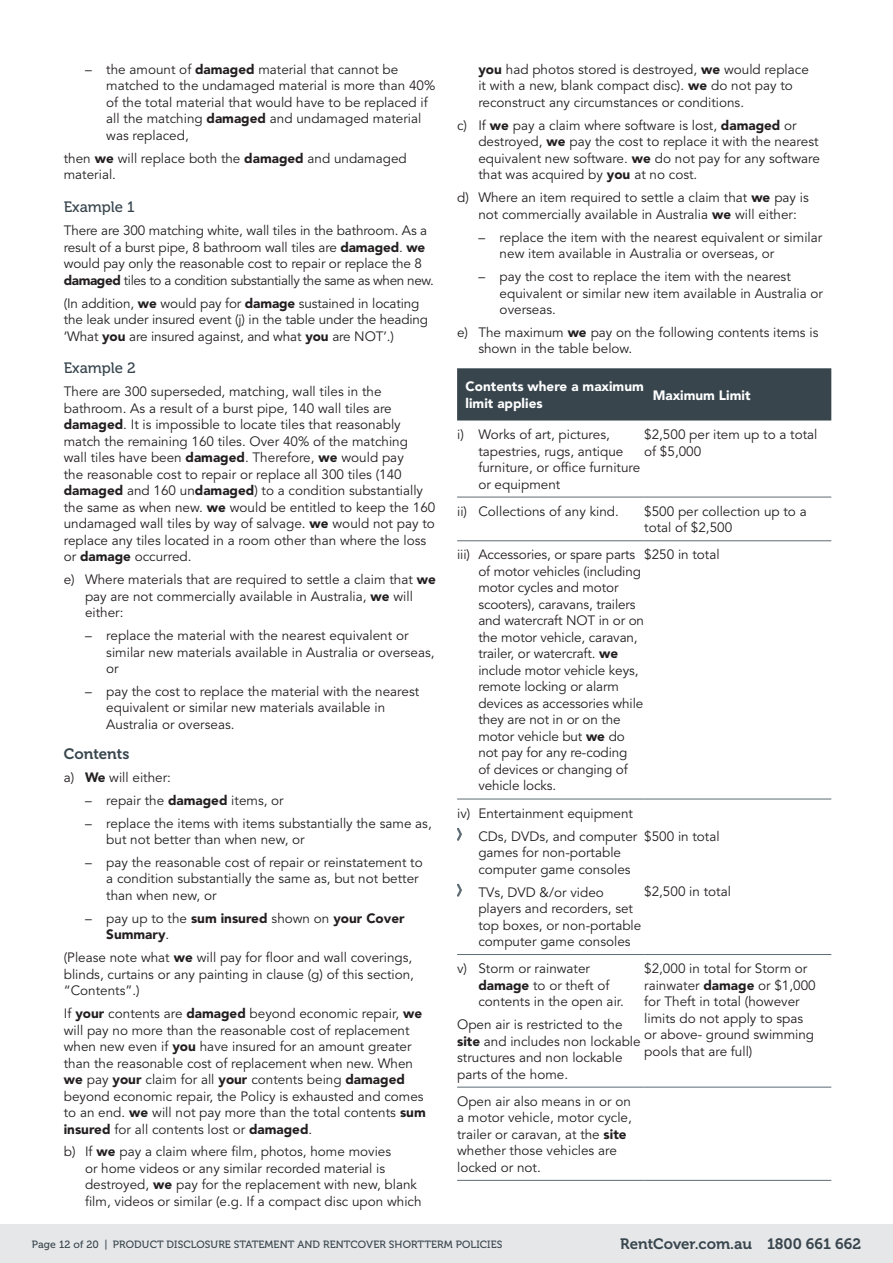
<style>
.page{position:relative;width:893px;height:1263px;background:#fff}
.page>*{position:absolute;margin:0;border:0;box-sizing:border-box;transform-origin:0 0}
.t1{font:15px "Museo 700";color:#38454d}
.t2{font:15px "Museo 500";color:#38454d}
.t3{font:13.5px/16.5px "Avenir LT Std";color:#231f20}
.t4{font:900 13.5px/16.5px "Avenir LT Std";color:#231f20}
.t5{font:900 13.5px/16.5px "Avenir LT Std";color:#fff}
.t6{font:10.5px "Museo 500";letter-spacing:.01em;color:#38454d}
.s1{font-weight:900}
.s2{font-weight:400}
</style>
<div class="page">
<div style="left:0;top:1225px;width:893px;height:38px;background:#e6e7e9"></div>
<div style="left:457px;top:368px;width:374px;height:52px;background:#38454d"></div>
<hr style="left:457px;top:497px;width:187px;height:1px;background:#5c6b73">
<hr style="left:644px;top:497px;width:187px;height:1px;background:#5c6b73">
<hr style="left:457px;top:540px;width:187px;height:1px;background:#5c6b73">
<hr style="left:644px;top:540px;width:187px;height:1px;background:#5c6b73">
<hr style="left:457px;top:799px;width:187px;height:1px;background:#5c6b73">
<hr style="left:644px;top:799px;width:187px;height:1px;background:#5c6b73">
<hr style="left:457px;top:954px;width:187px;height:1px;background:#5c6b73">
<hr style="left:457px;top:1087px;width:187px;height:1px;background:#5c6b73">
<hr style="left:457px;top:1180px;width:187px;height:1px;background:#5c6b73">
<hr style="left:644px;top:954px;width:187px;height:1px;background:#5c6b73">
<hr style="left:644px;top:1087px;width:187px;height:1px;background:#5c6b73">
<hr style="left:644px;top:1180px;width:187px;height:1px;background:#5c6b73">
<svg style="left:457px;top:827px;width:5px;height:14px"></svg>
<svg style="left:457px;top:883px;width:5px;height:14px"></svg>
<p class="t3" style="left:106px;top:61px;width:331px;text-indent:-21px">– the amount of <span class="s1">damaged</span> material that cannot be matched to the undamaged material is more than 40% of the total material that would have to be replaced if all the matching <span class="s1">damaged</span> and undamaged material was replaced,</p>
<p class="t3" style="left:64px;top:150px;width:345px">then <span class="s1">we</span> will replace both the <span class="s1">damaged</span> and undamaged material.</p>
<p class="t2" style="left:64px;top:199px;width:72px">Example 1</p>
<p class="t3" style="left:64px;top:223px;width:371px">There are 300 matching white, wall tiles in the bathroom. As a result of a burst pipe, 8 bathroom wall tiles are <span class="s1">damaged</span>. <span class="s1">we </span>would pay only the reasonable cost to repair or replace the 8 <span class="s1">damaged</span> tiles to a condition substantially the same as when new.</p>
<p class="t3" style="left:64px;top:295px;width:366px">(In addition, <span class="s1">we</span> would pay for <span class="s1">damage</span> sustained in locating the leak under insured event (j) in the table under the heading ‘What <span class="s1">you</span> are insured against, and what <span class="s1">you</span> are NOT’.)</p>
<p class="t2" style="left:64px;top:360px;width:73px">Example 2</p>
<p class="t3" style="left:64px;top:384px;width:373px">There are 300 superseded, matching, wall tiles in the bathroom. As a result of a burst pipe, 140 wall tiles are <span class="s1">damaged</span>. It is impossible to locate tiles that reasonably match the remaining 160 tiles. Over 40% of the matching<br>wall tiles have been <span class="s1">damaged</span>. Therefore, <span class="s1">we</span> would pay<br>the reasonable cost to repair or replace all 300 tiles (140 <span class="s1">damaged</span> and 160 un<span class="s1">damaged</span>) to a condition substantially the same as when new. <span class="s1">we</span> would be entitled to keep the 160 undamaged wall tiles by way of salvage. <span class="s1">we</span> would not pay to replace any tiles located in a room other than where the loss or <span class="s1">damage</span> occurred.</p>
<p class="t3" style="left:85px;top:572px;width:352px;text-indent:-21px">e) Where materials that are required to settle a claim that <span class="s1">we </span>pay are not commercially available in Australia, <span class="s1">we</span> will either:</p>
<p class="t3" style="left:106px;top:627px;width:330px;text-indent:-21px">– replace the material with the nearest equivalent or similar new materials available in Australia or overseas, or</p>
<p class="t3" style="left:106px;top:683px;width:314px;text-indent:-21px">– pay the cost to replace the material with the nearest equivalent or similar new materials available in<br>Australia or overseas.</p>
<p class="t1" style="left:64px;top:745px;width:67px">Contents</p>
<p class="t3" style="left:64px;top:769px;width:109px">a) <span class="s1">We</span> will either:</p>
<p class="t3" style="left:85px;top:792px;width:200px">– repair the <span class="s1">damaged</span> items, or</p>
<p class="t3" style="left:106px;top:815px;width:327px;text-indent:-21px">– replace the items with items substantially the same as, but not better than when new, or</p>
<p class="t3" style="left:106px;top:854px;width:318px;text-indent:-21px">– pay the reasonable cost of repair or reinstatement to a condition substantially the same as, but not better than when new, or</p>
<p class="t4" style="left:106px;top:910px;width:300px;text-indent:-21px"><span class="s2">– pay up to the</span> sum insured <span class="s2">shown on</span> your Cover<br>Summary<span class="s2">.</span></p>
<p class="t3" style="left:64px;top:950px;width:352px">(Please note what <span class="s1">we</span> will pay for floor and wall coverings, blinds, curtains or any painting in clause (g) of this section, “Contents”.)</p>
<p class="t3" style="left:64px;top:1005px;width:363px">If <span class="s1">your</span> contents are <span class="s1">damaged</span> beyond economic repair, <span class="s1">we </span>will pay no more than the reasonable cost of replacement when new even if <span class="s1">you</span> have insured for an amount greater than the reasonable cost of replacement when new. When <span class="s1">we</span> pay <span class="s1">your</span> claim for all <span class="s1">your</span> contents being <span class="s1">damaged </span>beyond economic repair, the Policy is exhausted and comes to an end. <span class="s1">we</span> will not pay more than the total contents <span class="s1">sum insured</span> for all contents lost or <span class="s1">damaged</span>.</p>
<p class="t3" style="left:85px;top:1144px;width:338px;text-indent:-21px">b) If <span class="s1">we</span> pay a claim where film, photos, home movies<br>or home videos or any similar recorded material is destroyed, <span class="s1">we</span> pay for the replacement with new, blank film, videos or similar (e.g. If a compact disc upon which</p>
<p class="t3" style="left:478px;top:61px;width:332px"><span class="s1">you</span> had photos stored is destroyed, <span class="s1">we</span> would replace it with a new, blank compact disc). <span class="s1">we</span> do not pay to reconstruct any circumstances or conditions.</p>
<p class="t3" style="left:478px;top:117px;width:343px;text-indent:-21px">c) If <span class="s1">we</span> pay a claim where software is lost, <span class="s1">damaged</span> or destroyed, <span class="s1">we</span> pay the cost to replace it with the nearest equivalent new software. <span class="s1">we</span> do not pay for any software that was acquired by <span class="s1">you</span> at no cost.</p>
<p class="t3" style="left:478px;top:190px;width:332px;text-indent:-21px">d) Where an item required to settle a claim that <span class="s1">we</span> pay is not commercially available in Australia <span class="s1">we</span> will either:</p>
<p class="t3" style="left:500px;top:229px;width:324px;text-indent:-21px">– replace the item with the nearest equivalent or similar new item available in Australia or overseas, or</p>
<p class="t3" style="left:500px;top:268px;width:325px;text-indent:-21px">– pay the cost to replace the item with the nearest equivalent or similar new item available in Australia or overseas.</p>
<p class="t3" style="left:478px;top:324px;width:341px;text-indent:-21px">e) The maximum <span class="s1">we</span> pay on the following contents items is shown in the table below.</p>
<p class="t5" style="left:466px;top:378px;width:180px">Contents where a maximum limit applies</p>
<p class="t5" style="left:653px;top:386px;width:99px">Maximum Limit</p>
<p class="t3" style="left:478px;top:426px;width:163px;text-indent:-21px">i) Works of art, pictures, tapestries, rugs, antique furniture, or office furniture or equipment</p>
<p class="t3" style="left:644px;top:426px;width:175px">$2,500 per item up to a total of $5,000</p>
<p class="t3" style="left:457px;top:503px;width:163px">ii) Collections of any kind.</p>
<p class="t3" style="left:644px;top:503px;width:164px">$500 per collection up to a total of $2,500</p>
<p class="t3" style="left:478px;top:547px;width:167px;text-indent:-21px">iii) Accessories, or spare parts of motor vehicles (including motor cycles and motor scooters), caravans, trailers and watercraft NOT in or on the motor vehicle, caravan, trailer, or watercraft. <span class="s1">we </span>include motor vehicle keys, remote locking or alarm devices as accessories while they are not in or on the motor vehicle but <span class="s1">we</span> do not pay for any re-coding<br>of devices or changing of vehicle locks.</p>
<p class="t3" style="left:644px;top:547px;width:77px">$250 in total</p>
<p class="t3" style="left:478px;top:802px;width:161px;line-height:23px;text-indent:-21px">iv) Entertainment equipment<br>CDs, DVDs, and computer</p>
<p class="t3" style="left:478px;top:844px;width:154px">games for non-portable computer game consoles</p>
<p class="t3" style="left:478px;top:884px;width:164px">TVs, DVD &amp;/or video players and recorders, set top boxes, or non-portable computer game consoles</p>
<p class="t3" style="left:644px;top:828px;width:77px">$500 in total</p>
<p class="t3" style="left:644px;top:884px;width:88px">$2,500 in total</p>
<p class="t3" style="left:644px;top:961px;width:173px">$2,000 in total for Storm or rainwater <span class="s1">damage</span> or $1,000 for Theft in total (however limits do not apply to spas or above- ground swimming pools that are full)</p>
<p class="t3" style="left:478px;top:961px;width:147px;text-indent:-21px">v) Storm or rainwater <span class="s1">damage</span> to or theft of contents in the open air.</p>
<p class="t3" style="left:457px;top:1016px;width:185px">Open air is restricted to the <span class="s1">site</span> and includes non lockable structures and non lockable parts of the home.</p>
<p class="t3" style="left:457px;top:1093px;width:176px">Open air also means in or on a motor vehicle, motor cycle, trailer or caravan, at the <span class="s1">site </span>whether those vehicles are locked or not.</p>
<p class="t6" style="left:32px;top:1238px;width:472px">Page 12 of 20 | PRODUCT DISCLOSURE STATEMENT AND RENTCOVER SHORTTERM POLICIES</p>
<p class="t1" style="left:620px;top:1236px;width:242px">RentCover.com.au 1800 661 662</p>
</div>
